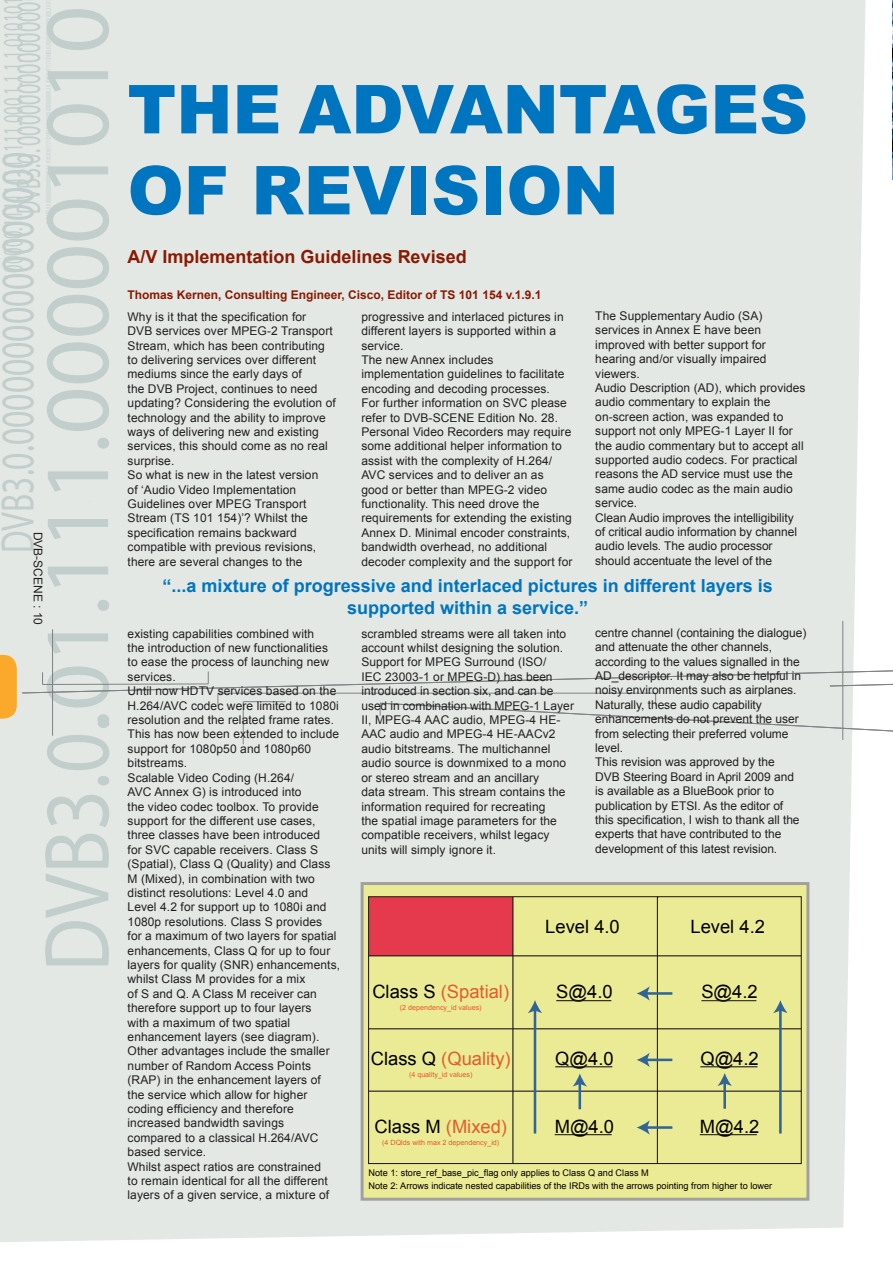
<style>
.page{position:relative;width:893px;height:1263px;background:#fff}
.page>*{position:absolute;margin:0;border:0;box-sizing:border-box;transform-origin:0 0}
.t1{font:92.85px "Myriad";color:#c1cecc;scale:.86 1}
.t2{font:900 67.5px/81px "Arial";color:#0075bf}
.t3{font:47.1px "Myriad";color:#c1cecc;scale:.71 1}
.t4{font:34.5px "Myriad";color:#c1cecc;scale:.58 1}
.t5{font:34.5px "Myriad";color:#c1cecc;scale:.54 1}
.t6{font:28.05px "Myriad";color:#c1cecc;scale:.58 1}
.t7{font:18.3px "Arial";color:#000}
.t8{font:18.3px "Arial";color:#e55b2d}
.t9{font:700 18px/21.6px "Arial";color:#0075bf;text-align:center}
.t10{font:700 18px "Arial";color:#891a02}
.t11{font:12px/14.4px "Arial";letter-spacing:.01em;color:#231f20}
.t12{font:700 12px "Arial";color:#891a02}
.t13{font:9.15px/12.3px "Arial";color:#000}
.t14{font:7.2px "Arial";color:#e55b2d}
.t15{font:6.75px "Myriad";color:#c1cecc;scale:.54 1}
.t16{font:6.75px "Myriad";color:#c1cecc;scale:.58 1}
.s1{color:#000}
</style>
<div class="page">
<div style="left:0;top:0;width:865px;height:1242px;background:#e3e8e5"></div>
<hr style="left:842px;top:621px;width:1px;height:119px;background:#808285">
<hr style="left:52px;top:629px;width:1px;height:107px;background:#808285">
<svg style="left:0;top:655px;width:893px;height:120px;background:#e1e5e1"></svg>
<div style="left:362px;top:883px;width:446px;height:316px;background:#eceb95"></div>
<div style="left:369px;top:897px;width:144px;height:58px;background:#e53a4d"></div>
<hr style="left:369px;top:1090px;width:432px;height:1px;background:#1a171b">
<hr style="left:369px;top:1028px;width:432px;height:1px;background:#1a171b">
<hr style="left:657px;top:897px;width:1px;height:266px;background:#1a171b">
<hr style="left:556px;top:1000px;width:55px;height:1px;background:#1a171b">
<hr style="left:701px;top:1000px;width:55px;height:1px;background:#1a171b">
<hr style="left:555px;top:1066px;width:57px;height:1px;background:#1a171b">
<hr style="left:700px;top:1066px;width:57px;height:1px;background:#1a171b">
<hr style="left:555px;top:1134px;width:57px;height:1px;background:#1a171b">
<hr style="left:700px;top:1134px;width:57px;height:1px;background:#1a171b">
<hr style="left:779px;top:1009px;width:3px;height:124px;background:#316599">
<svg style="left:773px;top:1000px;width:15px;height:13px"></svg>
<hr style="left:534px;top:1009px;width:2px;height:124px;background:#316599">
<svg style="left:528px;top:1000px;width:14px;height:13px"></svg>
<hr style="left:646px;top:1126px;width:26px;height:3px;background:#316599">
<svg style="left:637px;top:1120px;width:13px;height:15px"></svg>
<hr style="left:646px;top:992px;width:26px;height:3px;background:#316599">
<svg style="left:637px;top:986px;width:13px;height:15px"></svg>
<hr style="left:646px;top:1058px;width:26px;height:3px;background:#316599">
<svg style="left:637px;top:1052px;width:13px;height:15px"></svg>
<hr style="left:578px;top:1083px;width:3px;height:26px;background:#316599">
<svg style="left:573px;top:1073px;width:14px;height:13px"></svg>
<hr style="left:369px;top:955px;width:432px;height:1px;background:#1a171b">
<hr style="left:512px;top:897px;width:1px;height:266px;background:#1a171b">
<div style="left:368px;top:896px;width:434px;height:268px;border:1px solid #1a171b"></div>
<hr style="left:723px;top:1082px;width:3px;height:27px;background:#316599">
<svg style="left:717px;top:1073px;width:15px;height:13px"></svg>
<img style="left:892px;top:0;width:1px;height:180px">
<h3 class="t6" style="left:-1px;top:281px;width:491px;rotate:-90deg">100000.111111111111.000.1.1.1.1.010101</h3>
<h3 class="t4" style="left:11px;top:214px;width:367px;rotate:-90deg">DVB3.0. 00000000000000</h3>
<h1 class="t1" style="left:31px;top:971px;width:1124px;rotate:-90deg">DVB3.0.01.111.000001010</h1>
<p class="t15" style="left:82px;top:12px;width:3px;rotate:-90deg">.</p>
<h3 class="t5" style="left:48px;top:48px;width:9px;rotate:-90deg">.</h3>
<h3 class="t3" style="left:-6px;top:553px;width:566px;rotate:-90deg">DVB3.0.00000000000000000</h3>
<p class="t15" style="left:66px;top:203px;width:3px;rotate:-90deg">.</p>
<p class="t15" style="left:66px;top:235px;width:3px;rotate:-90deg">.</p>
<p class="t15" style="left:66px;top:349px;width:3px;rotate:-90deg">.</p>
<p class="t16" style="left:84px;top:427px;width:3px;rotate:-90deg">.</p>
<p class="t11" style="left:45px;top:531px;width:95px;rotate:90deg">DVB-SCENE : 10</p>
<h2 class="t2" style="left:128px;top:67px;width:682px">THE ADVANTAGES<br>OF REVISION</h2>
<h3 class="t10" style="left:128px;top:245px;width:341px">A/V Implementation Guidelines Revised</h3>
<p class="t12" style="left:128px;top:286px;width:415px">Thomas Kernen, Consulting Engineer, Cisco, Editor of TS 101 154 v.1.9.1</p>
<p class="t11" style="left:128px;top:310px;width:210px">Why is it that the specification for<br>DVB services over MPEG-2 Transport Stream, which has been contributing to delivering services over different mediums since the early days of<br>the DVB Project, continues to need updating? Considering the evolution of technology and the ability to improve ways of delivering new and existing services, this should come as no real surprise.<br>So what is new in the latest version<br>of ‘Audio Video Implementation Guidelines over MPEG Transport Stream (TS 101 154)’? Whilst the specification remains backward compatible with previous revisions, there are several changes to the</p>
<p class="t11" style="left:361px;top:310px;width:212px">progressive and interlaced pictures in different layers is supported within a service.<br>The new Annex includes implementation guidelines to facilitate encoding and decoding processes.<br>For further information on SVC please refer to DVB-SCENE Edition No. 28.<br>Personal Video Recorders may require some additional helper information to assist with the complexity of H.264/ AVC services and to deliver an as good or better than MPEG-2 video functionality. This need drove the requirements for extending the existing Annex D. Minimal encoder constraints, bandwidth overhead, no additional decoder complexity and the support for</p>
<p class="t11" style="left:595px;top:309px;width:212px">The Supplementary Audio (SA) services in Annex E have been improved with better support for hearing and/or visually impaired viewers.<br>Audio Description (AD), which provides audio commentary to explain the on-screen action, was expanded to support not only MPEG-1 Layer II for the audio commentary but to accept all supported audio codecs. For practical reasons the AD service must use the same audio codec as the main audio service.<br>Clean Audio improves the intelligibility of critical audio information by channel audio levels. The audio processor should accentuate the level of the</p>
<h3 class="t9" style="left:163px;top:576px;width:612px">“...a mixture of progressive and interlaced pictures in different layers is supported within a service.”</h3>
<p class="t11" style="left:128px;top:626px;width:214px">existing capabilities combined with<br>the introduction of new functionalities to ease the process of launching new services.<br>Until now HDTV services based on the H.264/AVC codec were limited to 1080i resolution and the related frame rates.<br>This has now been extended to include support for 1080p50 and 1080p60 bitstreams.<br>Scalable Video Coding (H.264/<br>AVC Annex G) is introduced into<br>the video codec toolbox. To provide support for the different use cases, three classes have been introduced<br>for SVC capable receivers. Class S (Spatial), Class Q (Quality) and Class M (Mixed), in combination with two distinct resolutions: Level 4.0 and Level 4.2 for support up to 1080i and 1080p resolutions. Class S provides<br>for a maximum of two layers for spatial enhancements, Class Q for up to four layers for quality (SNR) enhancements, whilst Class M provides for a mix<br>of S and Q. A Class M receiver can therefore support up to four layers<br>with a maximum of two spatial enhancement layers (see diagram).<br>Other advantages include the smaller number of Random Access Points (RAP) in the enhancement layers of the service which allow for higher coding efficiency and therefore increased bandwidth savings compared to a classical H.264/AVC based service.<br>Whilst aspect ratios are constrained<br>to remain identical for all the different layers of a given service, a mixture of</p>
<p class="t11" style="left:361px;top:626px;width:214px">scrambled streams were all taken into account whilst designing the solution.<br>Support for MPEG Surround (ISO/<br>IEC 23003-1 or MPEG-D) has been introduced in section six, and can be used in combination with MPEG-1 Layer II, MPEG-4 AAC audio, MPEG-4 HE-AAC audio and MPEG-4 HE-AACv2 audio bitstreams. The multichannel audio source is downmixed to a mono or stereo stream and an ancillary<br>data stream. This stream contains the information required for recreating<br>the spatial image parameters for the compatible receivers, whilst legacy units will simply ignore it.</p>
<p class="t11" style="left:595px;top:625px;width:213px">centre channel (containing the dialogue) and attenuate the other channels, according to the values signalled in the AD_descriptor. It may also be helpful in noisy environments such as airplanes.<br>Naturally, these audio capability enhancements do not prevent the user from selecting their preferred volume level.<br>This revision was approved by the<br>DVB Steering Board in April 2009 and<br>is available as a BlueBook prior to publication by ETSI. As the editor of<br>this specification, I wish to thank all the experts that have contributed to the development of this latest revision.</p>
<h3 class="t8" style="left:372px;top:980px;width:138px"><span class="s1">Class S</span> (Spatial)</h3>
<p class="t14" style="left:400px;top:1003px;width:83px">(2 dependency_id values)</p>
<h3 class="t8" style="left:371px;top:1047px;width:141px"><span class="s1">Class Q</span> (Quality)</h3>
<p class="t14" style="left:409px;top:1070px;width:65px">(4 quality_id values)</p>
<h3 class="t8" style="left:374px;top:1114px;width:134px"><span class="s1">Class M</span> (Mixed)</h3>
<h3 class="t7" style="left:545px;top:914px;width:76px">Level 4.0</h3>
<h3 class="t7" style="left:690px;top:914px;width:76px">Level 4.2</h3>
<h3 class="t7" style="left:556px;top:980px;width:58px">S@4.0</h3>
<h3 class="t7" style="left:701px;top:980px;width:58px">S@4.2</h3>
<h3 class="t7" style="left:555px;top:1047px;width:60px">Q@4.0</h3>
<h3 class="t7" style="left:700px;top:1046px;width:60px">Q@4.2</h3>
<h3 class="t7" style="left:555px;top:1114px;width:61px">M@4.0</h3>
<h3 class="t7" style="left:700px;top:1114px;width:61px">M@4.2</h3>
<p class="t14" style="left:382px;top:1138px;width:119px">(4 DQlds with max 2 dependency_id)</p>
<p class="t13" style="left:369px;top:1167px;width:405px">Note 1: store_ref_base_pic_flag only applies to Class Q and Class M<br>Note 2: Arrows indicate nested capabilities of the IRDs with the arrows pointing from higher to lower</p>
</div>
